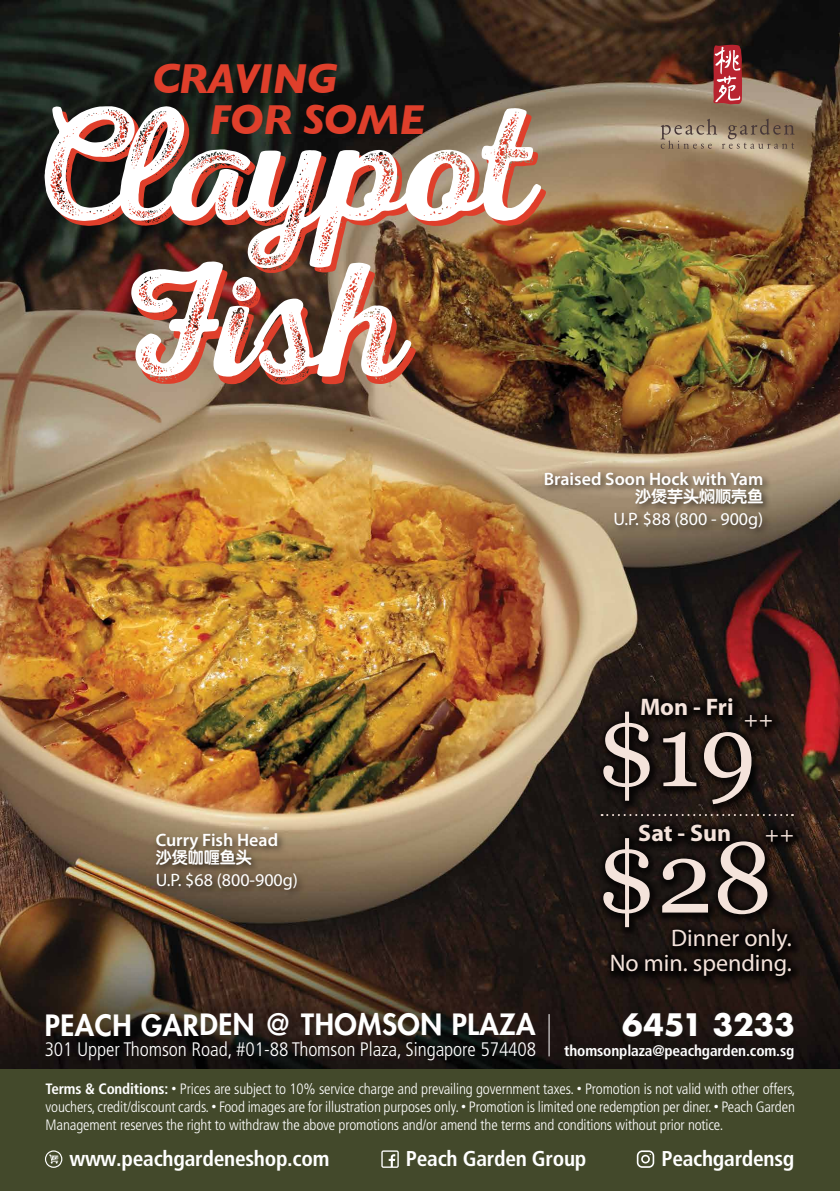
<style>
.page{position:relative;width:840px;height:1191px;background:#fff}
.page>*{position:absolute;margin:0;border:0;box-sizing:border-box;transform-origin:0 0}
.t1{font:163.4px "Nexa Rust Script SW00 03";letter-spacing:-.02em;color:#fff}
.t2{font:100px "Georgia";color:#f4e3db}
.t3{font:italic 700 42.8px/41.6px "Gill Sans";letter-spacing:-.02em;color:#df3f2b}
.t4{font:700 30.2px "Futura";color:#fff}
.t5{font:800 28.6px "Futura";letter-spacing:.02em;color:#fff}
.t6{font:24px/24.8px "Myriad Pro";color:#f4e3db;text-align:right}
.t7{font:700 24px "Myriad Pro";color:#f4e3db}
.t8{font:23.4px "Georgia";color:#f4e3db}
.t9{font:700 condensed 21.4px "Frutiger";letter-spacing:-.015em;color:#fff}
.t10{font:300 condensed 19.6px "Frutiger";letter-spacing:-.005em;color:#fff}
.t11{font:600 18px "Myriad Pro";color:#fff}
.t12{font:18px "Myriad Pro";color:#fff}
.t13{font:16px "ST Yuanti SC Bold";color:#fff}
.t14{font:700 condensed 15.4px "Frutiger";letter-spacing:-.01em;color:#fff}
.t15{font:300 condensed 15px/18px "Frutiger";letter-spacing:-.01em;color:#fff;text-align:justify}
.s1{font-weight:700}
.s2{font-size:10px}
</style>
<div class="page">
<img style="left:0;top:0;width:839px;height:1069px">
<img style="left:521px;top:619px;width:318px;height:439px">
<div style="left:0;top:1069px;width:839px;height:122px;background:#43492b"></div>
<hr style="left:548px;top:1014px;width:1px;height:42px;background:#fff">
<svg style="left:636px;top:1150px;width:18px;height:17px"></svg>
<svg style="left:381px;top:1150px;width:17px;height:17px"></svg>
<svg style="left:45px;top:1150px;width:17px;height:17px"></svg>
<svg style="left:601px;top:814px;width:191px;height:2px"></svg>
<img style="left:538px;top:464px;width:236px;height:78px">
<img style="left:150px;top:825px;width:160px;height:77px">
<svg style="left:660px;top:119px;width:134px;height:30px;background:#9d8a72"></svg>
<svg style="left:712px;top:45px;width:29px;height:59px;background:#bf545c"></svg>
<h3 class="t3" style="left:209px;top:57px;width:217px;text-indent:-57px">CRAVING<br>FOR SOME</h3>
<h1 class="t1" style="left:28px;top:68px;width:510px">Claypot</h1>
<h1 class="t1" style="left:118px;top:223px;width:290px">Fish</h1>
<p class="t11" style="left:543px;top:469px;width:221px">Braised Soon Hock with Yam</p>
<p class="t13" style="left:634px;top:484px;width:130px">沙煲芋头焖顺壳鱼</p>
<p class="t12" style="left:613px;top:509px;width:151px">U.P. $88 (800 - 900g)</p>
<p class="t11" style="left:156px;top:830px;width:124px">Curry Fish Head</p>
<p class="t13" style="left:156px;top:845px;width:97px">沙煲咖喱鱼头</p>
<p class="t12" style="left:156px;top:870px;width:144px">U.P. $68 (800-900g)</p>
<h3 class="t7" style="left:639px;top:693px;width:95px">Mon - Fri</h3>
<h2 class="t2" style="left:595px;top:694px;width:162px">$19</h2>
<h3 class="t8" style="left:743px;top:706px;width:31px">++</h3>
<h3 class="t7" style="left:638px;top:819px;width:94px">Sat - Sun</h3>
<h3 class="t8" style="left:764px;top:820px;width:31px">++</h3>
<h2 class="t2" style="left:595px;top:821px;width:178px">$28</h2>
<h3 class="t6" style="left:609px;top:926px;width:184px">Dinner only.<br>No min. spending.</h3>
<h3 class="t5" style="left:45px;top:1005px;width:492px">PEACH GARDEN @ THOMSON PLAZA</h3>
<h3 class="t4" style="left:621px;top:1004px;width:174px">6451 3233</h3>
<h3 class="t10" style="left:45px;top:1038px;width:493px">301 Upper Thomson Road, #01-88 Thomson Plaza, Singapore 574408</h3>
<p class="t14" style="left:564px;top:1041px;width:231px">thomsonplaza@peachgarden.com.sg</p>
<p class="t15" style="left:45px;top:1080px;width:751px"><span class="s1">Terms &amp; Conditions:</span> <span class="s2">•</span> Prices are subject to 10% service charge and prevailing government taxes. <span class="s2">•</span> Promotion is not valid with other offers, vouchers, credit/discount cards. <span class="s2">•</span> Food images are for illustration purposes only. <span class="s2">•</span> Promotion is limited one redemption per diner. <span class="s2">•</span> Peach Garden Management reserves the right to withdraw the above promotions and/or amend the terms and conditions without prior notice.</p>
<h3 class="t9" style="left:69px;top:1145px;width:261px">www.peachgardeneshop.com</h3>
<h3 class="t9" style="left:405px;top:1145px;width:182px">Peach Garden Group</h3>
<h3 class="t9" style="left:661px;top:1145px;width:134px">Peachgardensg</h3>
</div>
